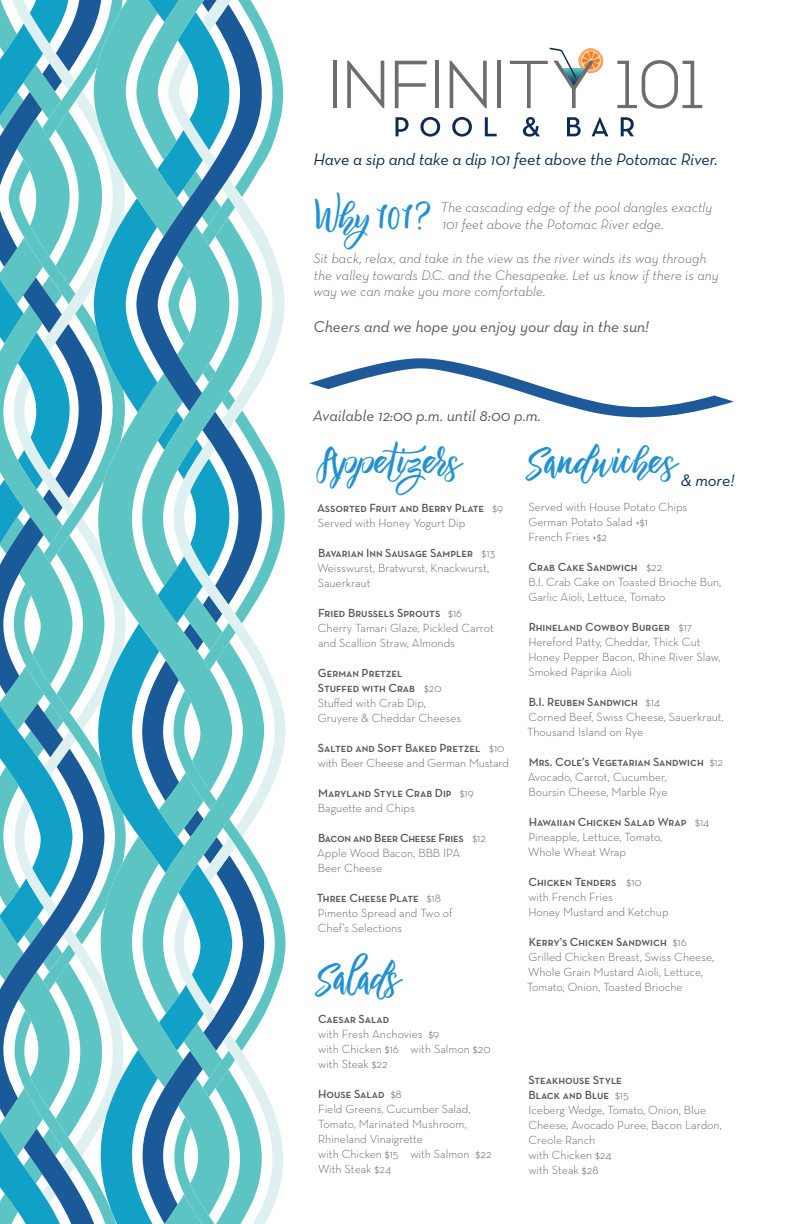
<style>
.page{position:relative;width:792px;height:1224px;background:#fff}
.page>*{position:absolute;margin:0;border:0;box-sizing:border-box;transform-origin:0 0}
.t1{font:30.7px "Nirmana";color:#2391d0}
.t2{font:30px "Nirmana";color:#2391d0}
.t3{font:italic 17px "Neutra Text";letter-spacing:-.01em;color:#0d2b51}
.t4{font:italic 16px "Neutra Text";color:#57585a}
.t5{font:italic 300 14px/16.8px "Neutra Text";color:#57585a}
.t6{font:300 12px/15px "Neutra Text";color:#57585a}
.t7{font:12px/15px "Neutra Text Demi SC";color:#57585a}
.t8{font:12px "Neutra Text Demi SC";letter-spacing:-.02em;color:#57585a}
.s1{font-family:"Neutra Text";font-weight:300}
</style>
<div class="page">
<svg style="left:396px;top:117px;width:13px;height:19px"></svg>
<svg style="left:420px;top:117px;width:20px;height:20px"></svg>
<svg style="left:452px;top:117px;width:20px;height:20px"></svg>
<svg style="left:485px;top:117px;width:12px;height:19px"></svg>
<svg style="left:523px;top:117px;width:17px;height:20px"></svg>
<svg style="left:567px;top:117px;width:14px;height:19px"></svg>
<svg style="left:592px;top:117px;width:16px;height:19px"></svg>
<svg style="left:617px;top:60px;width:85px;height:76px"></svg>
<hr style="left:333px;top:61px;width:4px;height:47px;background:#6c6d70">
<svg style="left:347px;top:61px;width:37px;height:47px"></svg>
<svg style="left:395px;top:61px;width:32px;height:47px"></svg>
<hr style="left:436px;top:61px;width:3px;height:47px;background:#6c6d70">
<svg style="left:450px;top:61px;width:37px;height:47px"></svg>
<hr style="left:497px;top:61px;width:4px;height:47px;background:#6c6d70">
<svg style="left:510px;top:48px;width:94px;height:60px"></svg>
<svg style="left:0;top:0;width:286px;height:1224px"></svg>
<svg style="left:309px;top:358px;width:425px;height:60px"></svg>
<h3 class="t3" style="left:314px;top:149px;width:406px">Have a sip and take a dip 101 feet above the Potomac River.</h3>
<h2 class="t2" style="left:315px;top:200px;width:118px">Why 101?</h2>
<p class="t5" style="left:441px;top:199px;width:273px">The cascading edge of the pool dangles exactly<br>101 feet above the Potomac River edge.</p>
<p class="t5" style="left:313px;top:249px;width:407px">Sit back, relax, and take in the view as the river winds its way through the valley towards D.C. and the Chesapeake. Let us know if there is any way we can make you more comfortable.</p>
<h3 class="t4" style="left:313px;top:317px;width:337px">Cheers and we hope you enjoy your day in the sun!</h3>
<h3 class="t4" style="left:313px;top:406px;width:230px">Available 12:00 p.m. until 8:00 p.m.</h3>
<h1 class="t1" style="left:316px;top:445px;width:145px">Appetizers</h1>
<p class="t7" style="left:317px;top:500px;width:188px">Assorted Fruit and Berry Plate <span class="s1">$9</span></p>
<p class="t6" style="left:318px;top:515px;width:149px">Served with Honey Yogurt Dip</p>
<p class="t7" style="left:318px;top:545px;width:179px">Bavarian Inn Sausage Sampler <span class="s1">$13</span></p>
<p class="t6" style="left:317px;top:560px;width:173px">Weisswurst, Bratwurst, Knackwurst,<br>Sauerkraut</p>
<p class="t7" style="left:318px;top:605px;width:146px">Fried Brussels Sprouts <span class="s1">$16</span></p>
<p class="t6" style="left:318px;top:620px;width:178px">Cherry Tamari Glaze, Pickled Carrot and Scallion Straw, Almonds</p>
<p class="t7" style="left:318px;top:665px;width:125px">German Pretzel<br>Stuffed with Crab <span class="s1">$20</span></p>
<p class="t6" style="left:318px;top:695px;width:145px">Stuffed with Crab Dip,<br>Gruyere &amp; Cheddar Cheeses</p>
<p class="t7" style="left:318px;top:740px;width:188px">Salted and Soft Baked Pretzel <span class="s1">$10</span></p>
<p class="t6" style="left:318px;top:755px;width:193px">with Beer Cheese and German Mustard</p>
<p class="t7" style="left:318px;top:785px;width:157px">Maryland Style Crab Dip <span class="s1">$19</span></p>
<p class="t6" style="left:318px;top:800px;width:99px">Baguette and Chips</p>
<p class="t8" style="left:318px;top:830px;width:169px">Bacon and Beer Cheese Fries <span class="s1">$12</span></p>
<p class="t6" style="left:317px;top:845px;width:145px">Apple Wood Bacon, BBB IPA<br>Beer Cheese</p>
<p class="t7" style="left:317px;top:890px;width:126px">Three Cheese Plate <span class="s1">$18</span></p>
<p class="t6" style="left:318px;top:905px;width:136px">Pimento Spread and Two of<br>Chef’s Selections</p>
<h1 class="t1" style="left:317px;top:960px;width:84px">Salads</h1>
<p class="t7" style="left:318px;top:1011px;width:73px">Caesar Salad</p>
<p class="t6" style="left:318px;top:1026px;width:174px">with Fresh Anchovies $9<br>with Chicken $16 with Salmon $20 with Steak $22</p>
<p class="t7" style="left:318px;top:1086px;width:85px">House Salad <span class="s1">$8</span></p>
<p class="t6" style="left:318px;top:1101px;width:175px">Field Greens, Cucumber Salad,<br>Tomato, Marinated Mushroom,<br>Rhineland Vinaigrette<br>with Chicken $15 with Salmon $22<br>With Steak $24</p>
<h1 class="t1" style="left:527px;top:445px;width:150px">Sandwiches</h1>
<h3 class="t3" style="left:681px;top:470px;width:55px">&amp; more!</h3>
<p class="t6" style="left:528px;top:500px;width:161px">Served with House Potato Chips<br>German Potato Salad +$1<br>French Fries +$2</p>
<p class="t7" style="left:528px;top:560px;width:136px">Crab Cake Sandwich <span class="s1">$22</span></p>
<p class="t6" style="left:528px;top:575px;width:194px">B.I. Crab Cake on Toasted Brioche Bun,<br>Garlic Aioli, Lettuce, Tomato</p>
<p class="t7" style="left:529px;top:620px;width:165px">Rhineland Cowboy Burger <span class="s1">$17</span></p>
<p class="t6" style="left:528px;top:635px;width:194px">Hereford Patty, Cheddar, Thick Cut<br>Honey Pepper Bacon, Rhine River Slaw,<br>Smoked Paprika Aioli</p>
<p class="t7" style="left:529px;top:695px;width:133px">B.I. Reuben Sandwich <span class="s1">$14</span></p>
<p class="t6" style="left:527px;top:710px;width:199px">Corned Beef, Swiss Cheese, Sauerkraut,<br>Thousand Island on Rye</p>
<p class="t7" style="left:529px;top:755px;width:196px">Mrs. Cole’s Vegetarian Sandwich <span class="s1">$12</span></p>
<p class="t6" style="left:528px;top:770px;width:141px">Avocado, Carrot, Cucumber,<br>Boursin Cheese, Marble Rye</p>
<p class="t7" style="left:529px;top:815px;width:182px">Hawaiian Chicken Salad Wrap <span class="s1">$14</span></p>
<p class="t6" style="left:528px;top:830px;width:136px">Pineapple, Lettuce, Tomato,<br>Whole Wheat Wrap</p>
<p class="t7" style="left:529px;top:875px;width:115px">Chicken Tenders <span class="s1">$10</span></p>
<p class="t6" style="left:528px;top:890px;width:142px">with French Fries<br>Honey Mustard and Ketchup</p>
<p class="t7" style="left:529px;top:935px;width:159px">Kerry’s Chicken Sandwich <span class="s1">$16</span></p>
<p class="t6" style="left:527px;top:950px;width:189px">Grilled Chicken Breast, Swiss Cheese,<br>Whole Grain Mustard Aioli, Lettuce,<br>Tomato, Onion, Toasted Brioche</p>
<p class="t7" style="left:528px;top:1072px;width:102px">Steakhouse Style<br>Black and Blue <span class="s1">$15</span></p>
<p class="t6" style="left:528px;top:1102px;width:195px">Iceberg Wedge, Tomato, Onion, Blue<br>Cheese, Avocado Puree, Bacon Lardon,<br>Creole Ranch<br>with Chicken $24<br>with Steak $28</p>
</div>
